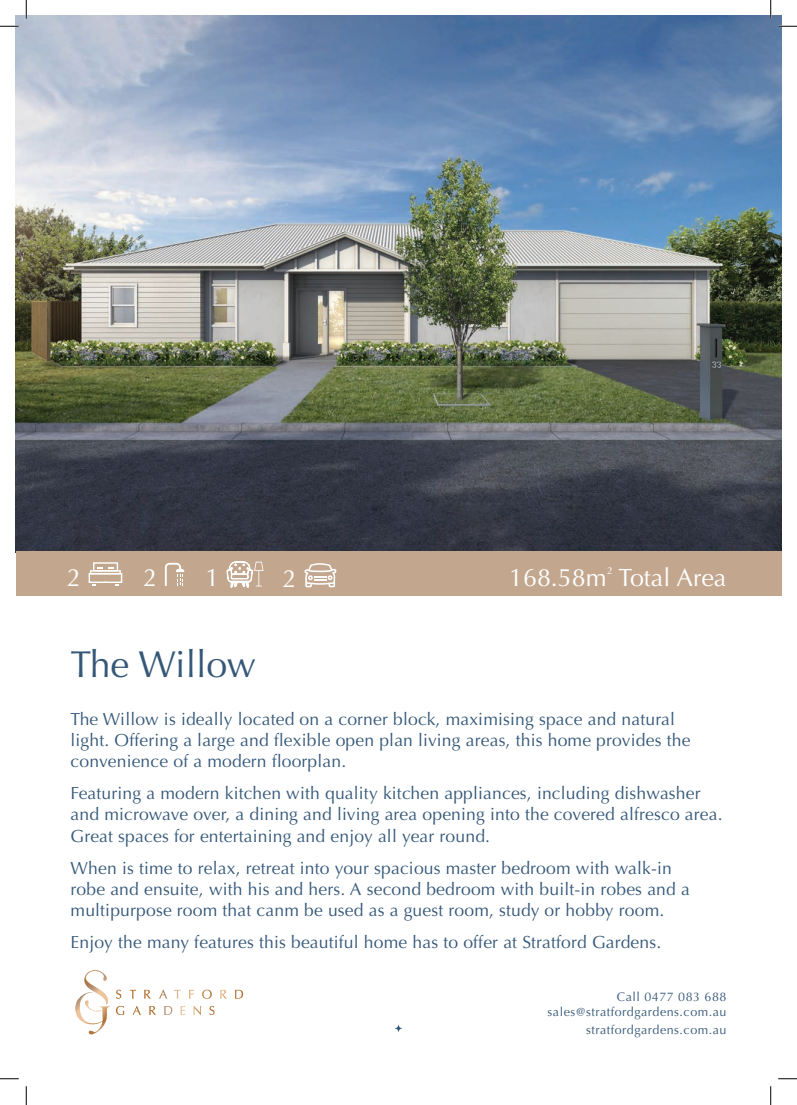
<style>
.page{position:relative;width:797px;height:1105px;background:#fff}
.page>*{position:absolute;margin:0;border:0;box-sizing:border-box;transform-origin:0 0}
.t1{font:37.5px "Optima";color:#365878}
.t2{font:25px "Optima";color:#fff}
.t3{font:17.5px/21.2px "Optima";letter-spacing:.01em;color:#355879}
.t4{font:12.5px/15px "Optima";letter-spacing:.04em;color:#355879;text-align:right}
.t5{font:10.12px "Optima";color:#fff}
</style>
<div class="page">
<img style="left:16px;top:16px;width:765px;height:536px">
<div style="left:16px;top:552px;width:765px;height:44px;background:#c2a78e"></div>
<svg style="left:235px;top:990px;width:8px;height:9px"></svg>
<svg style="left:75px;top:970px;width:152px;height:64px"></svg>
<svg style="left:89px;top:562px;width:33px;height:24px"></svg>
<svg style="left:304px;top:563px;width:33px;height:24px"></svg>
<svg style="left:165px;top:563px;width:19px;height:23px"></svg>
<svg style="left:395px;top:1025px;width:7px;height:7px"></svg>
<svg style="left:227px;top:561px;width:36px;height:26px"></svg>
<svg style="left:0;top:25px;width:19px;height:2px"></svg>
<svg style="left:778px;top:25px;width:19px;height:2px"></svg>
<svg style="left:0;top:1078px;width:19px;height:1px"></svg>
<svg style="left:778px;top:1078px;width:19px;height:1px"></svg>
<svg style="left:25px;top:0;width:2px;height:19px"></svg>
<svg style="left:25px;top:1086px;width:2px;height:19px"></svg>
<svg style="left:770px;top:0;width:1px;height:19px"></svg>
<svg style="left:770px;top:1086px;width:1px;height:19px"></svg>
<h2 class="t2" style="left:67px;top:563px;width:15px">2</h2>
<h2 class="t2" style="left:144px;top:563px;width:15px">2</h2>
<h2 class="t2" style="left:205px;top:563px;width:15px">1</h2>
<h2 class="t2" style="left:509px;top:563px;width:219px">168.58m Total Area</h2>
<p class="t5" style="left:607px;top:565px;width:7px">2</p>
<h2 class="t2" style="left:283px;top:563px;width:15px">2</h2>
<h1 class="t1" style="left:71px;top:642px;width:187px">The Willow</h1>
<p class="t3" style="left:71px;top:708px;width:621px">The Willow is ideally located on a corner block, maximising space and natural light. Offering a large and flexible open plan living areas, this home provides the convenience of a modern floorplan.</p>
<p class="t3" style="left:71px;top:783px;width:653px">Featuring a modern kitchen with quality kitchen appliances, including dishwasher and microwave over, a dining and living area opening into the covered alfresco area.<br>Great spaces for entertaining and enjoy all year round.</p>
<p class="t3" style="left:71px;top:857px;width:620px">When is time to relax, retreat into your spacious master bedroom with walk-in robe and ensuite, with his and hers. A second bedroom with built-in robes and a multipurpose room that canm be used as a guest room, study or hobby room.</p>
<p class="t3" style="left:71px;top:931px;width:592px">Enjoy the many features this beautiful home has to offer at Stratford Gardens.</p>
<p class="t4" style="left:547px;top:990px;width:180px">Call 0477 083 688 sales@stratfordgardens.com.au</p>
<p class="t4" style="left:586px;top:1023px;width:142px">stratfordgardens.com.au</p>
</div>
